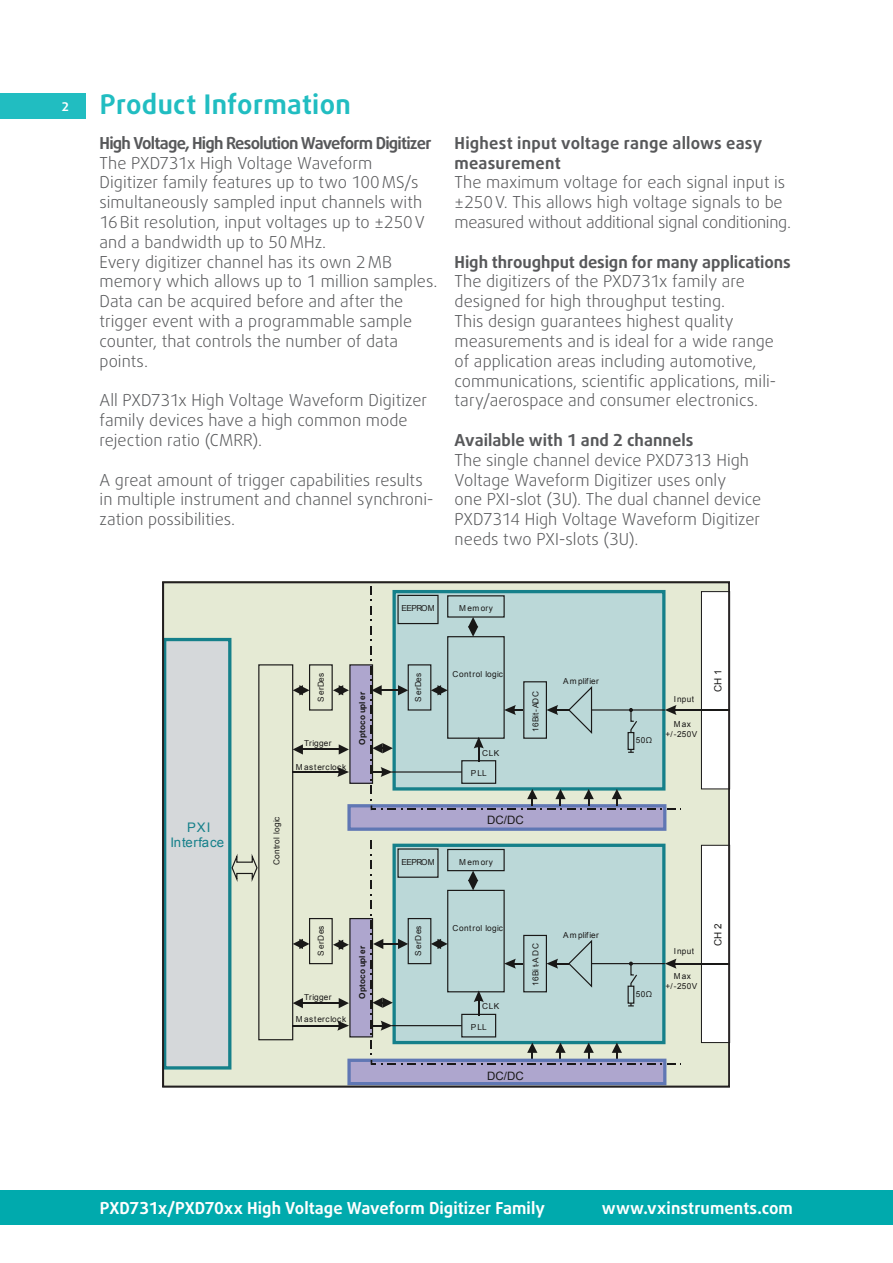
<style>
.page{position:relative;width:893px;height:1263px;background:#fff}
.page>*{position:absolute;margin:0;border:0;box-sizing:border-box;transform-origin:0 0}
.t1{font:700 27px "Daxline Pro";letter-spacing:.01em;color:#21bdc1}
.t2{font:300 16.5px/19.8px "Daxline Pro";color:#57585a}
.t3{font:700 16.5px "Daxline Pro";letter-spacing:.005em;color:#fff}
.t4{font:700 16.5px "Daxline Pro";letter-spacing:-.005em;color:#57585a}
.t5{font:700 16.5px/19.8px "Daxline Pro";letter-spacing:.015em;color:#57585a}
.t6{font:700 16.5px "Daxline Pro";letter-spacing:-.05em;color:#57585a}
.t7{font:13.2px/14.9px "Arial";letter-spacing:.055em;color:#15808a;text-align:center}
.Seitenzahl{font:700 12px "Daxline Pro";color:#fff}
.t8{font:11.55px "Arial";letter-spacing:-.005em;color:#191817}
.t9{font:9.9px "Arial";color:#191817}
.t10{font:8.25px/9.9px "Arial";letter-spacing:.045em;color:#191817;text-align:center}
.t11{font:700 8.25px "Arial";letter-spacing:.025em;color:#191817}
.t12{font:8.25px "Arial";letter-spacing:.085em;color:#191817}
.t13{font:8.25px "Arial";letter-spacing:.01em;color:#191817}
.s1{font-family:"Ebrima"}
</style>
<div class="page">
<div style="left:0;top:1191px;width:893px;height:34px;background:#00aaad"></div>
<div style="left:0;top:94px;width:85px;height:25px;background:#21bdc1"></div>
<div style="left:163px;top:582px;width:567px;height:505px;background:#e5ead4"></div>
<div style="left:165px;top:639px;width:65px;height:429px;background:#d5d8da"></div>
<div style="left:163px;top:638px;width:68px;height:431px;border:3px solid #15808a"></div>
<div style="left:349px;top:806px;width:316px;height:23px;background:#aea6ce"></div>
<div style="left:347px;top:804px;width:319px;height:27px;border:3px solid #6077b4"></div>
<div style="left:258px;top:664px;width:35px;height:376px;border:1px solid #191817"></div>
<div style="left:309px;top:664px;width:24px;height:46px;border:1px solid #191817"></div>
<div style="left:309px;top:918px;width:24px;height:46px;border:1px solid #191817"></div>
<div style="left:701px;top:592px;width:29px;height:197px;background:#fff"></div>
<div style="left:701px;top:591px;width:29px;height:198px;border:1px solid #191817"></div>
<div style="left:701px;top:845px;width:29px;height:197px;background:#fff"></div>
<div style="left:701px;top:845px;width:29px;height:198px;border:1px solid #191817"></div>
<div style="left:350px;top:665px;width:22px;height:118px;background:#aea6ce"></div>
<div style="left:350px;top:918px;width:22px;height:119px;background:#aea6ce"></div>
<svg style="left:293px;top:744px;width:10px;height:10px"></svg>
<hr style="left:302px;top:749px;width:37px;height:1px;background:#191817">
<svg style="left:339px;top:744px;width:10px;height:10px"></svg>
<svg style="left:293px;top:998px;width:10px;height:10px"></svg>
<hr style="left:302px;top:1002px;width:37px;height:2px;background:#191817">
<svg style="left:339px;top:998px;width:10px;height:10px"></svg>
<hr style="left:293px;top:771px;width:50px;height:1px;background:#191817">
<svg style="left:337px;top:767px;width:12px;height:10px"></svg>
<hr style="left:293px;top:1025px;width:50px;height:1px;background:#191817">
<svg style="left:337px;top:1020px;width:12px;height:11px"></svg>
<hr style="left:671px;top:709px;width:59px;height:2px;background:#191817">
<hr style="left:671px;top:963px;width:59px;height:1px;background:#191817">
<svg style="left:293px;top:685px;width:17px;height:10px"></svg>
<svg style="left:293px;top:939px;width:17px;height:10px"></svg>
<svg style="left:333px;top:685px;width:16px;height:10px"></svg>
<svg style="left:231px;top:851px;width:27px;height:34px"></svg>
<svg style="left:333px;top:940px;width:16px;height:10px"></svg>
<svg style="left:371px;top:586px;width:310px;height:224px"></svg>
<div style="left:349px;top:1060px;width:316px;height:24px;background:#aea6ce"></div>
<div style="left:347px;top:1059px;width:319px;height:26px;border:3px solid #6077b4"></div>
<svg style="left:371px;top:840px;width:310px;height:225px"></svg>
<div style="left:163px;top:582px;width:567px;height:505px;border:2px solid #231f20"></div>
<p class="Seitenzahl" style="left:62px;top:98px;width:9px">2</p>
<p class="t1" style="left:100px;top:87px;width:253px">Product Information</p>
<p class="t6" style="left:100px;top:132px;width:333px">High Voltage, High Resolution Waveform Digitizer</p>
<p class="t2" style="left:100px;top:153px;width:327px">The PXD731x High Voltage Waveform Digitizer family features up to two 100MS/s simultaneously sampled input channels with 16Bit resolution, input voltages up to ±250V and a bandwidth up to 50MHz.</p>
<p class="t2" style="left:100px;top:252px;width:340px">Every digitizer channel has its own 2MB memory which allows up to 1 million samples.</p>
<p class="t2" style="left:100px;top:292px;width:314px">Data can be acquired before and after the trigger event with a programmable sample counter, that controls the number of data points.</p>
<p class="t2" style="left:100px;top:391px;width:329px">All PXD731x High Voltage Waveform Digitizer family devices have a high common mode rejection ratio (CMRR).</p>
<p class="t2" style="left:100px;top:470px;width:336px">A great amount of trigger capabilities results in multiple instrument and channel synchroni&shy;zation possibilities.</p>
<p class="t5" style="left:455px;top:133px;width:309px">Highest input voltage range allows easy measurement</p>
<p class="t2" style="left:455px;top:173px;width:338px">The maximum voltage for each signal input is ±250V. This allows high voltage signals to be measured without additional signal conditioning.</p>
<p class="t4" style="left:455px;top:251px;width:338px">High throughput design for many applications</p>
<p class="t2" style="left:455px;top:272px;width:292px">The digitizers of the PXD731x family are designed for high throughput testing.</p>
<p class="t2" style="left:455px;top:311px;width:323px">This design guarantees highest quality measurements and is ideal for a wide range of application areas including automotive, communications, scientific applications, mili&shy;tary/aerospace and consumer electronics.</p>
<p class="t4" style="left:455px;top:429px;width:240px">Available with 1 and 2 channels</p>
<p class="t2" style="left:455px;top:450px;width:308px">The single channel device PXD7313 High Voltage Waveform Digitizer uses only<br>one PXI-slot (3U). The dual channel device PXD7314 High Voltage Waveform Digitizer needs two PXI-slots (3U).</p>
<p class="t10" style="left:401px;top:603px;width:35px">EEPROM</p>
<p class="t10" style="left:459px;top:603px;width:35px">Memory</p>
<p class="t7" style="left:170px;top:820px;width:55px">PXI<br>Interface</p>
<p class="t10" style="left:316px;top:702px;width:30px;rotate:-90deg">SerDes</p>
<p class="t10" style="left:304px;top:739px;width:29px">Trigger</p>
<p class="t12" style="left:296px;top:761px;width:52px">Masterclock</p>
<p class="t11" style="left:357px;top:745px;width:54px;rotate:-90deg">Optoco upler</p>
<p class="t10" style="left:272px;top:865px;width:50px;rotate:-90deg">Control logic</p>
<p class="t10" style="left:316px;top:956px;width:32px;rotate:-90deg">SerDes</p>
<p class="t10" style="left:304px;top:993px;width:29px">Trigger</p>
<p class="t12" style="left:296px;top:1013px;width:52px">Masterclock</p>
<p class="t11" style="left:357px;top:999px;width:54px;rotate:-90deg">Optoco upler</p>
<p class="t10" style="left:414px;top:702px;width:30px;rotate:-90deg">SerDes</p>
<p class="t10" style="left:453px;top:669px;width:52px">Control logic</p>
<p class="t13" style="left:530px;top:731px;width:42px;rotate:-90deg">16Bit-ADC</p>
<p class="t10" style="left:563px;top:676px;width:37px">Am plifier</p>
<p class="t10" style="left:482px;top:748px;width:19px">CLK</p>
<p class="t10" style="left:471px;top:768px;width:18px">PLL</p>
<p class="t8" style="left:487px;top:812px;width:38px">DC/DC</p>
<p class="t10" style="left:401px;top:857px;width:35px">EEPROM</p>
<p class="t10" style="left:459px;top:857px;width:35px">Memory</p>
<p class="t10" style="left:414px;top:956px;width:32px;rotate:-90deg">SerDes</p>
<p class="t10" style="left:453px;top:923px;width:52px">Control logic</p>
<p class="t10" style="left:531px;top:985px;width:44px;rotate:-90deg">16Bi t-ADC</p>
<p class="t10" style="left:563px;top:930px;width:37px">Am plifier</p>
<p class="t10" style="left:482px;top:1001px;width:19px">CLK</p>
<p class="t10" style="left:471px;top:1022px;width:18px">PLL</p>
<p class="t8" style="left:487px;top:1068px;width:38px">DC/DC</p>
<p class="t10" style="left:636px;top:735px;width:18px">50<span class="s1">Ω</span></p>
<p class="t10" style="left:674px;top:694px;width:22px">Input</p>
<p class="t10" style="left:665px;top:719px;width:33px">Max +/-250V</p>
<p class="t9" style="left:712px;top:692px;width:23px;rotate:-90deg">CH 1</p>
<p class="t10" style="left:636px;top:989px;width:18px">50<span class="s1">Ω</span></p>
<p class="t10" style="left:674px;top:946px;width:22px">Input</p>
<p class="t10" style="left:665px;top:971px;width:33px">Max +/-250V</p>
<p class="t9" style="left:712px;top:946px;width:23px;rotate:-90deg">CH 2</p>
<p class="t3" style="left:100px;top:1197px;width:447px">PXD731x/PXD70xx High Voltage Waveform Digitizer Family</p>
<p class="t3" style="left:602px;top:1197px;width:193px">www.vxinstruments.com</p>
</div>
